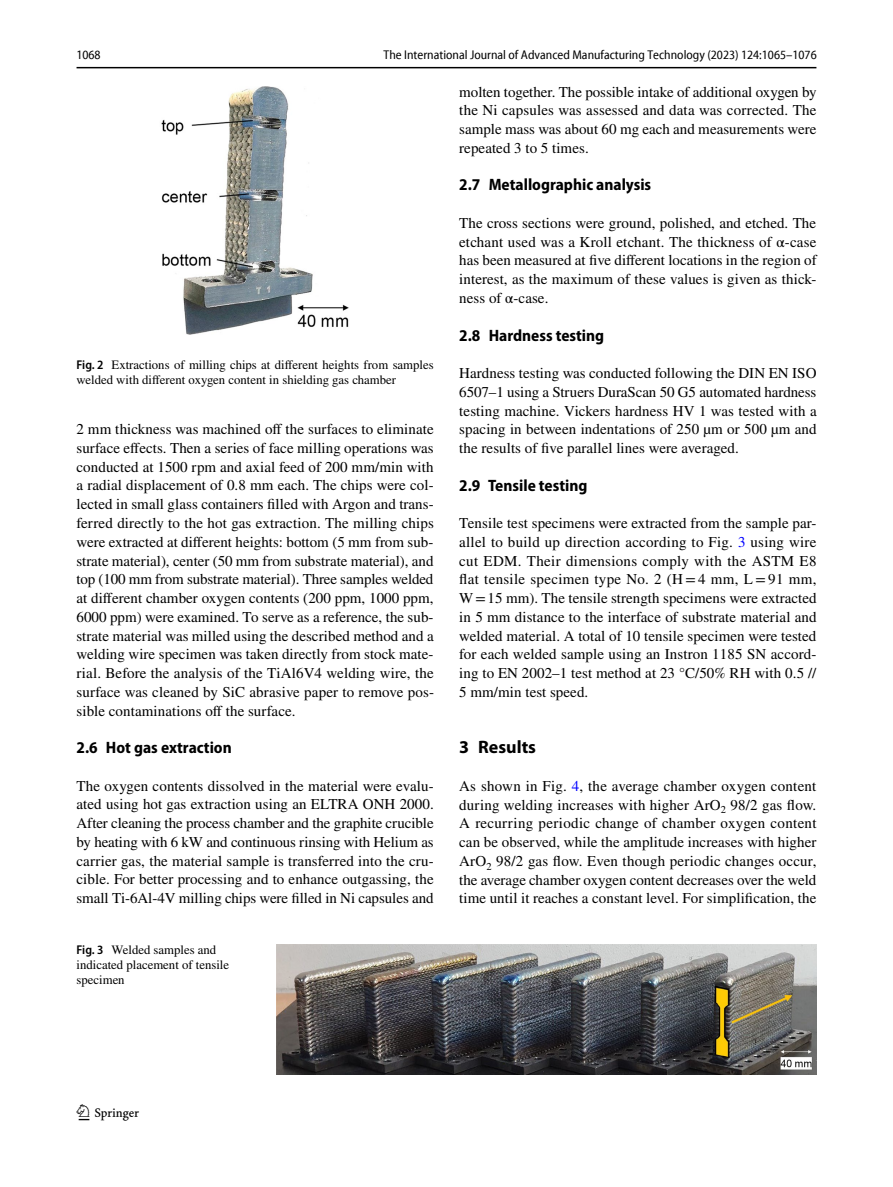
<style>
.page{position:relative;width:893px;height:1187px;background:#fff}
.page>*{position:absolute;margin:0;border:0;box-sizing:border-box;transform-origin:0 0}
.t1{font:22.5px "Springnew Regular 2";color:#000}
.t2{font:700 18px "Myriad Pro";color:#000}
.t3{font:700 semi-condensed 16.5px "Myriad Pro";color:#000}
.t4{font:15px/18.8px "STIX";letter-spacing:.005em;color:#000;text-align:justify}
.t5{font:12.75px/15px "STIX";color:#000}
.t6{font:semi-condensed 12.75px "Myriad Pro Unic";color:#000}
.s1{font-family:"Myriad Pro";font-weight:600;font-stretch:semi-condensed}
.s2{color:#00f}
</style>
<div class="page">
<hr style="left:77px;top:67px;width:739px;height:1px;background:#000">
<img style="left:161px;top:87px;width:188px;height:247px">
<img style="left:276px;top:944px;width:540px;height:129px">
<p class="t6" style="left:76px;top:50px;width:26px">1068</p>
<p class="t6" style="left:384px;top:50px;width:435px">The International Journal of Advanced Manufacturing Technology (2023) 124:1065–1076</p>
<p class="t5" style="left:77px;top:358px;width:359px"><span class="s1">Fig. 2</span> Extractions of milling chips at different heights from samples welded with different oxygen content in shielding gas chamber</p>
<p class="t4" style="left:77px;top:421px;width:359px">2 mm thickness was machined off the surfaces to eliminate surface effects. Then a series of face milling operations was conducted at 1500 rpm and axial feed of 200 mm/min with a radial displacement of 0.8 mm each. The chips were col&shy;lected in small glass containers filled with Argon and trans&shy;ferred directly to the hot gas extraction. The milling chips were extracted at different heights: bottom (5 mm from sub&shy;strate material), center (50 mm from substrate material), and top (100 mm from substrate material). Three samples welded at different chamber oxygen contents (200 ppm, 1000 ppm, 6000 ppm) were examined. To serve as a reference, the sub&shy;strate material was milled using the described method and a welding wire specimen was taken directly from stock mate&shy;rial. Before the analysis of the TiAl6V4 welding wire, the surface was cleaned by SiC abrasive paper to remove pos&shy;sible contaminations off the surface.</p>
<p class="t3" style="left:77px;top:738px;width:157px">2.6 Hot gas extraction</p>
<p class="t4" style="left:77px;top:777px;width:359px">The oxygen contents dissolved in the material were evalu&shy;ated using hot gas extraction using an ELTRA ONH 2000.<br>After cleaning the process chamber and the graphite crucible by heating with 6 kW and continuous rinsing with Helium as carrier gas, the material sample is transferred into the cru&shy;cible. For better processing and to enhance outgassing, the small Ti-6Al-4V milling chips were filled in Ni capsules and</p>
<p class="t5" style="left:77px;top:943px;width:154px"><span class="s1">Fig. 3</span> Welded samples and indicated placement of tensile specimen</p>
<p class="t4" style="left:459px;top:83px;width:359px">molten together. The possible intake of additional oxygen by the Ni capsules was assessed and data was corrected. The sample mass was about 60 mg each and measurements were repeated 3 to 5 times.</p>
<p class="t3" style="left:459px;top:176px;width:193px">2.7 Metallographic analysis</p>
<p class="t4" style="left:459px;top:214px;width:359px">The cross sections were ground, polished, and etched. The etchant used was a Kroll etchant. The thickness of α-case has been measured at five different locations in the region of interest, as the maximum of these values is given as thick&shy;ness of α-case.</p>
<p class="t3" style="left:459px;top:326px;width:146px">2.8 Hardness testing</p>
<p class="t4" style="left:459px;top:364px;width:359px">Hardness testing was conducted following the DIN EN ISO 6507–1 using a Struers DuraScan 50 G5 automated hardness testing machine. Vickers hardness HV 1 was tested with a spacing in between indentations of 250 µm or 500 µm and the results of five parallel lines were averaged.</p>
<p class="t3" style="left:459px;top:476px;width:130px">2.9 Tensile testing</p>
<p class="t4" style="left:459px;top:514px;width:359px">Tensile test specimens were extracted from the sample par&shy;allel to build up direction according to Fig. <span class="s2">3</span> using wire cut EDM. Their dimensions comply with the ASTM E8 flat tensile specimen type No. 2 (H =4 mm, L=91 mm, W=15 mm). The tensile strength specimens were extracted in 5 mm distance to the interface of substrate material and welded material. A total of 10 tensile specimen were tested for each welded sample using an Instron 1185 SN accord&shy;ing to EN 2002–1 test method at 23 °C/50% RH with 0.5 // 5 mm/min test speed.</p>
<p class="t2" style="left:459px;top:735px;width:78px">3 Results</p>
<p class="t4" style="left:459px;top:777px;width:359px">As shown in Fig. <span class="s2">4</span>, the average chamber oxygen content during welding increases with higher ArO<sub>2</sub> 98/2 gas flow.<br>A recurring periodic change of chamber oxygen content can be observed, while the amplitude increases with higher ArO<sub>2</sub> 98/2 gas flow. Even though periodic changes occur, the average chamber oxygen content decreases over the weld time until it reaches a constant level. For simplification, the</p>
<h1 class="t1" style="left:79px;top:1104px;width:62px">1 3</h1>
</div>
